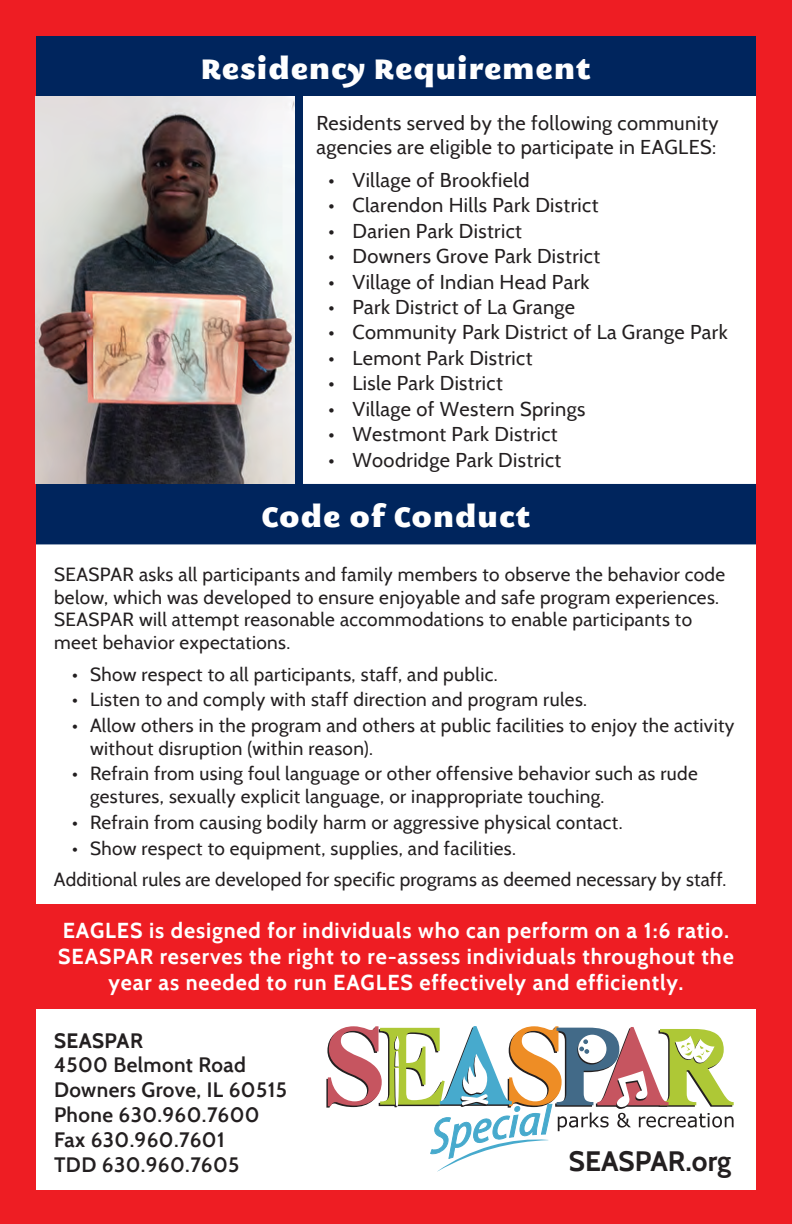
<style>
.page{position:relative;width:792px;height:1224px;background:#ee1d23}
.page>*{position:absolute;margin:0;border:0;box-sizing:border-box;transform-origin:0 0}
.t1{font:28px "M Egalopolis Extra";letter-spacing:.04em;color:#fff}
.t2{font:700 28px "Cabin";color:#231f20}
.t3{font:700 21.6px/26px "Cabin";letter-spacing:.04em;color:#fff;text-align:center}
.t4{font:600 20.8px "Cabin";letter-spacing:.02em;color:#231f20}
.t5{font:700 20.8px "Cabin";letter-spacing:.02em;color:#231f20}
.t6{font:20px/24px "Cabin";letter-spacing:.02em;color:#231f20}
.t7{font:19px/22.8px "Cabin";letter-spacing:.02em;color:#231f20}
</style>
<div class="page">
<div style="left:36px;top:544px;width:720px;height:360px;background:#fff"></div>
<div style="left:36px;top:1009px;width:720px;height:181px;background:#fff"></div>
<div style="left:37px;top:37px;width:718px;height:58px;background:#00255d"></div>
<div style="left:36px;top:36px;width:720px;height:60px;border:2px solid #00255d"></div>
<div style="left:298px;top:96px;width:458px;height:389px;background:#fff"></div>
<div style="left:37px;top:485px;width:718px;height:58px;background:#00255d"></div>
<div style="left:36px;top:484px;width:720px;height:60px;border:2px solid #00255d"></div>
<img style="left:36px;top:97px;width:259px;height:387px">
<div style="left:295px;top:96px;width:7px;height:388px;background:#00255d"></div>
<svg style="left:326px;top:1026px;width:408px;height:145px"></svg>
<p class="t1" style="left:201px;top:48px;width:391px">Residency Requirement</p>
<p class="t6" style="left:316px;top:111px;width:404px">Residents served by the following community agencies are eligible to participate in EAGLES:</p>
<p class="t6" style="left:328px;top:168px;width:203px">• Village of Brookfield</p>
<p class="t6" style="left:328px;top:193px;width:272px">• Clarendon Hills Park District</p>
<p class="t6" style="left:328px;top:219px;width:195px">• Darien Park District</p>
<p class="t6" style="left:328px;top:244px;width:273px">• Downers Grove Park District</p>
<p class="t6" style="left:328px;top:269px;width:263px">• Village of Indian Head Park</p>
<p class="t6" style="left:328px;top:295px;width:248px">• Park District of La Grange</p>
<p class="t6" style="left:328px;top:320px;width:401px">• Community Park District of La Grange Park</p>
<p class="t6" style="left:328px;top:346px;width:206px">• Lemont Park District</p>
<p class="t6" style="left:328px;top:371px;width:176px">• Lisle Park District</p>
<p class="t6" style="left:328px;top:397px;width:258px">• Village of Western Springs</p>
<p class="t6" style="left:328px;top:422px;width:231px">• Westmont Park District</p>
<p class="t6" style="left:328px;top:448px;width:234px">• Woodridge Park District</p>
<p class="t1" style="left:262px;top:496px;width:270px">Code of Conduct</p>
<p class="t7" style="left:54px;top:563px;width:673px">SEASPAR asks all participants and family members to observe the behavior code below, which was developed to ensure enjoyable and safe program experiences.<br>SEASPAR will attempt reasonable accommodations to enable participants to meet behavior expectations.</p>
<p class="t7" style="left:72px;top:662px;width:427px">• Show respect to all participants, staff, and public.</p>
<p class="t7" style="left:72px;top:688px;width:517px">• Listen to and comply with staff direction and program rules.</p>
<p class="t7" style="left:90px;top:714px;width:646px;text-indent:-18px">• Allow others in the program and others at public facilities to enjoy the activity without disruption (within reason).</p>
<p class="t7" style="left:90px;top:762px;width:609px;text-indent:-18px">• Refrain from using foul language or other offensive behavior such as rude gestures, sexually explicit language, or inappropriate touching.</p>
<p class="t7" style="left:72px;top:811px;width:552px">• Refrain from causing bodily harm or aggressive physical contact.</p>
<p class="t7" style="left:72px;top:836px;width:446px">• Show respect to equipment, supplies, and facilities.</p>
<p class="t7" style="left:54px;top:868px;width:674px">Additional rules are developed for specific programs as deemed necessary by staff.</p>
<p class="t3" style="left:58px;top:917px;width:677px">EAGLES is designed for individuals who can perform on a 1:6 ratio.<br>SEASPAR reserves the right to re-assess individuals throughout the year as needed to run EAGLES effectively and efficiently.</p>
<p class="t5" style="left:54px;top:1028px;width:91px">SEASPAR</p>
<p class="t4" style="left:54px;top:1053px;width:194px">4500 Belmont Road</p>
<p class="t4" style="left:54px;top:1078px;width:234px">Downers Grove, IL 60515</p>
<p class="t4" style="left:54px;top:1102px;width:207px">Phone 630.960.7600</p>
<p class="t4" style="left:54px;top:1127px;width:172px">Fax 630.960.7601</p>
<p class="t4" style="left:54px;top:1152px;width:187px">TDD 630.960.7605</p>
<p class="t2" style="left:569px;top:1145px;width:164px">SEASPAR.org</p>
</div>
